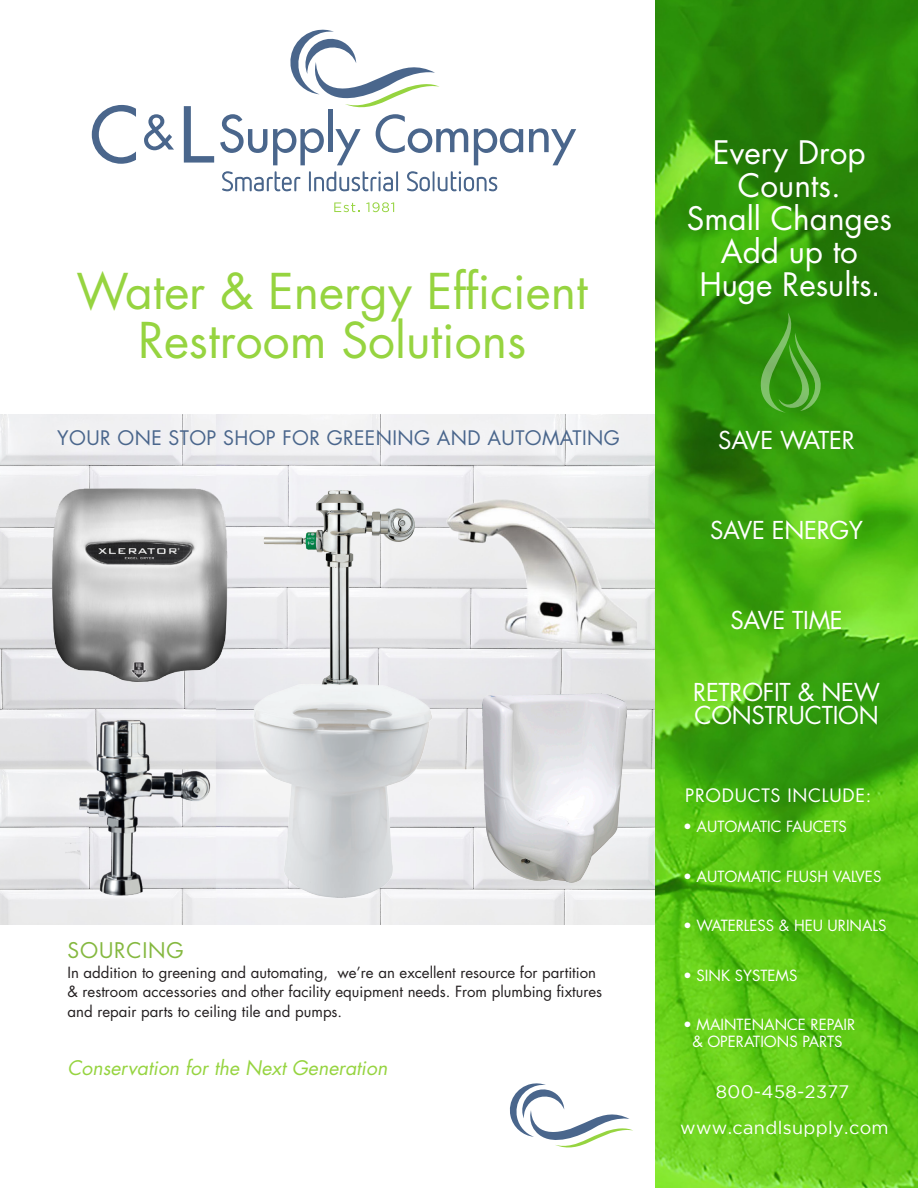
<style>
.page{position:relative;width:918px;height:1188px;background:#fff}
.page>*{position:absolute;margin:0;border:0;box-sizing:border-box;transform-origin:0 0}
.t1{font:48px/49.5px "Futura";color:#96d440;text-align:center}
.t2{font:31.5px/33px "Futura";color:#fff;text-align:center}
.t3{font:24px/22.5px "Futura";letter-spacing:-.01em;color:#fff}
.t4{font:21px "Futura";letter-spacing:.04em;color:#85b840}
.t5{font:19.5px "Futura";letter-spacing:.02em;color:#4a668c}
.t6{font:italic 19.5px "Futura";color:#96d440}
.t7{font:18px "Gotham";letter-spacing:.02em;color:#fff}
.t8{font:18px "Futura";letter-spacing:.04em;color:#fff}
.t9{font:15px/19.5px "Futura";color:#231f20}
.t10{font:15px/16.5px "Futura";color:#fff;text-align:center}
.s1{font-family:"Gotham"}
</style>
<div class="page">
<img style="left:0;top:414px;width:655px;height:510px">
<img style="left:655px;top:0;width:263px;height:1188px">
<img style="left:443px;top:495px;width:193px;height:157px">
<img style="left:66px;top:713px;width:149px;height:191px">
<img style="left:254px;top:490px;width:178px;height:408px">
<img style="left:482px;top:693px;width:145px;height:190px">
<svg style="left:759px;top:312px;width:63px;height:101px;background:#3f9d1f"></svg>
<svg style="left:509px;top:1083px;width:124px;height:65px"></svg>
<svg style="left:222px;top:171px;width:79px;height:20px"></svg>
<svg style="left:309px;top:171px;width:89px;height:20px"></svg>
<svg style="left:407px;top:171px;width:90px;height:20px"></svg>
<svg style="left:92px;top:105px;width:44px;height:59px"></svg>
<svg style="left:144px;top:114px;width:30px;height:36px"></svg>
<svg style="left:184px;top:106px;width:30px;height:57px"></svg>
<svg style="left:220px;top:114px;width:47px;height:39px"></svg>
<svg style="left:273px;top:29px;width:195px;height:136px"></svg>
<svg style="left:474px;top:128px;width:49px;height:37px"></svg>
<svg style="left:529px;top:128px;width:47px;height:37px"></svg>
<svg style="left:334px;top:202px;width:25px;height:10px"></svg>
<svg style="left:366px;top:202px;width:28px;height:10px"></svg>
<img style="left:52px;top:489px;width:176px;height:193px">
<p class="t1" style="left:77px;top:267px;width:513px">Water &amp; Energy Efficient<br>Restroom Solutions</p>
<p class="t5" style="left:57px;top:425px;width:564px">YOUR ONE STOP SHOP FOR GREENING AND AUTOMATING</p>
<p class="t4" style="left:68px;top:937px;width:118px">SOURCING</p>
<p class="t9" style="left:68px;top:962px;width:536px">In addition to greening and automating, we’re an excellent resource for partition &amp; restroom accessories and other facility equipment needs. From plumbing fixtures and repair parts to ceiling tile and pumps.</p>
<p class="t6" style="left:68px;top:1055px;width:321px">Conservation for the Next Generation</p>
<p class="t2" style="left:687px;top:137px;width:207px">Every Drop<br>Counts.<br>Small Changes<br>Add up to<br>Huge Results<span class="s1">.</span></p>
<p class="t3" style="left:718px;top:430px;width:138px">SAVE WATER</p>
<p class="t3" style="left:710px;top:520px;width:155px">SAVE ENERGY</p>
<p class="t3" style="left:730px;top:610px;width:114px">SAVE TIME</p>
<p class="t3" style="left:693px;top:682px;width:188px">RETROFIT &amp; NEW<br>CONSTRUCTION</p>
<p class="t8" style="left:685px;top:784px;width:188px">PRODUCTS INCLUDE:</p>
<p class="t10" style="left:683px;top:819px;width:165px">• AUTOMATIC FAUCETS</p>
<p class="t10" style="left:683px;top:868px;width:200px">• AUTOMATIC FLUSH VALVES</p>
<p class="t10" style="left:683px;top:918px;width:205px">• WATERLESS &amp; HEU URINALS</p>
<p class="t10" style="left:683px;top:967px;width:116px">• SINK SYSTEMS</p>
<p class="t10" style="left:683px;top:1017px;width:174px">• MAINTENANCE REPAIR &amp; OPERATIONS PARTS</p>
<p class="t7" style="left:716px;top:1082px;width:135px">800-458-2377</p>
<p class="t7" style="left:680px;top:1118px;width:210px">www.candlsupply.com</p>
</div>
